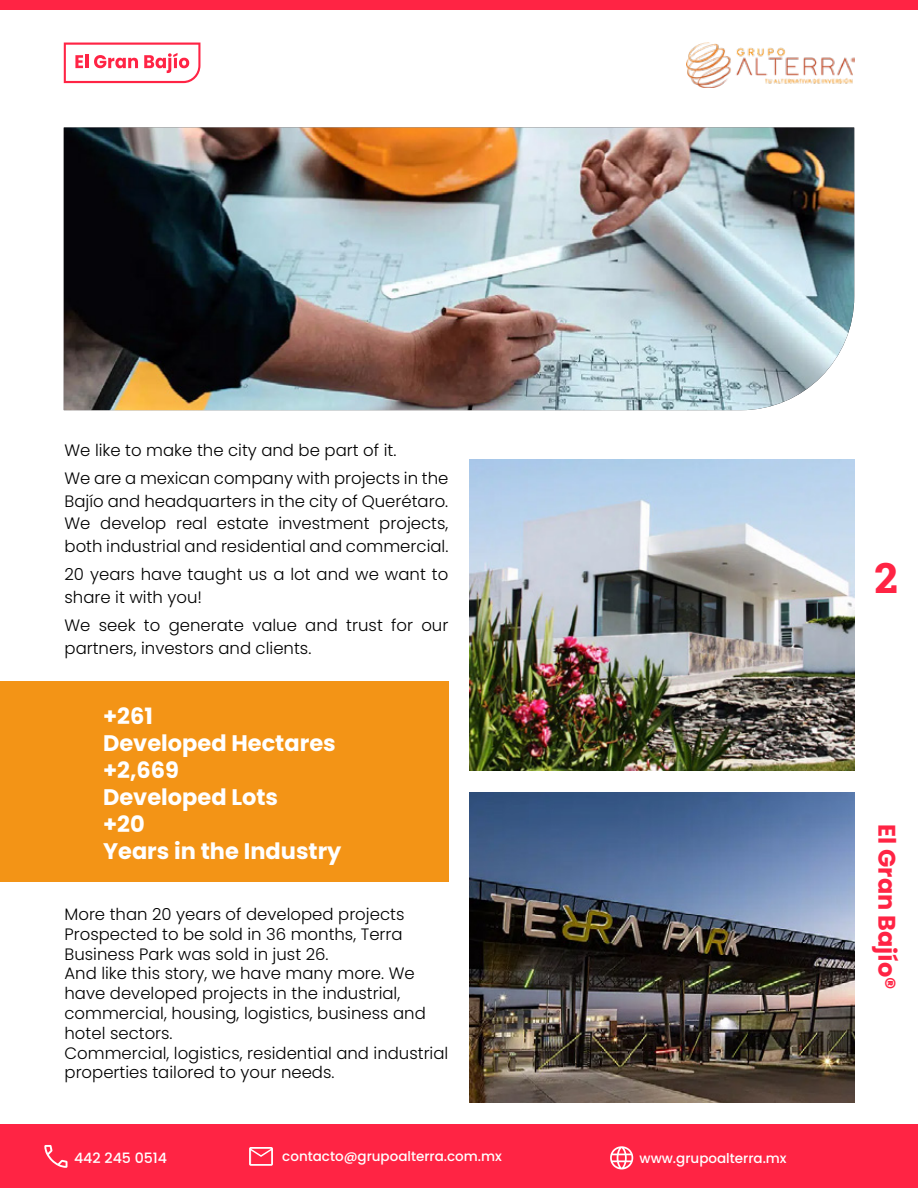
<style>
.page{position:relative;width:918px;height:1188px;background:#fff}
.page>*{position:absolute;margin:0;border:0;box-sizing:border-box;transform-origin:0 0}
.t1{font:800 42px "Roboto Slab";color:#ff2444}
.t2{font:700 24px "Poppins";color:#ff2444}
.t3{font:700 22.5px/27px "Poppins";color:#fff}
.t4{font:300 16.5px/19.8px "Poppins";color:#000}
.t5{font:500 14.25px "Poppins";color:#fff}
.t6{font:500 13.5px "Poppins";color:#fff}
</style>
<div class="page">
<div style="left:0;top:0;width:918px;height:10px;background:#ff2444"></div>
<svg style="left:64px;top:43px;width:136px;height:40px"></svg>
<img style="left:64px;top:128px;width:790px;height:282px">
<img style="left:470px;top:792px;width:384px;height:311px">
<img style="left:470px;top:460px;width:384px;height:311px">
<div style="left:0;top:681px;width:448px;height:200px;background:#f39416"></div>
<img style="left:686px;top:43px;width:168px;height:44px">
<div style="left:0;top:1124px;width:918px;height:64px;background:#ff2444"></div>
<svg style="left:610px;top:1146px;width:23px;height:23px"></svg>
<svg style="left:249px;top:1147px;width:24px;height:19px"></svg>
<svg style="left:44px;top:1145px;width:24px;height:23px"></svg>
<p class="t4" style="left:65px;top:436px;width:385px;line-height:28.5px">We like to make the city and be part of it.<br>We are a mexican company with projects in the</p>
<p class="t4" style="left:65px;top:490px;width:385px;line-height:22.5px;text-align:justify">Bajío and headquarters in the city of Querétaro.<br>We develop real estate investment projects, both industrial and residential and commercial.</p>
<p class="t4" style="left:65px;top:563px;width:385px;line-height:22.5px">20 years have taught us a lot and we want to share it with you!</p>
<p class="t4" style="left:65px;top:614px;width:385px;line-height:22.5px">We seek to generate value and trust for our partners, investors and clients.</p>
<h3 class="t3" style="left:103px;top:703px;width:240px">+261<br>Developed Hectares +2,669<br>Developed Lots<br>+20<br>Years in the Industry</h3>
<p class="t4" style="left:65px;top:904px;width:385px">More than 20 years of developed projects Prospected to be sold in 36 months, Terra Business Park was sold in just 26.<br>And like this story, we have many more. We have developed projects in the industrial, commercial, housing, logistics, business and hotel sectors.<br>Commercial, logistics, residential and industrial properties tailored to your needs.</p>
<p class="t5" style="left:74px;top:1150px;width:95px">442 245 0514</p>
<p class="t6" style="left:282px;top:1149px;width:221px">contacto@grupoalterra.com.mx</p>
<p class="t6" style="left:640px;top:1150px;width:149px">www.grupoalterra.mx</p>
<h1 class="t1" style="left:874px;top:549px;width:25px">2</h1>
<h2 class="t2" style="left:901px;top:824px;width:167px;rotate:90deg">El Gran Bajío®</h2>
</div>
